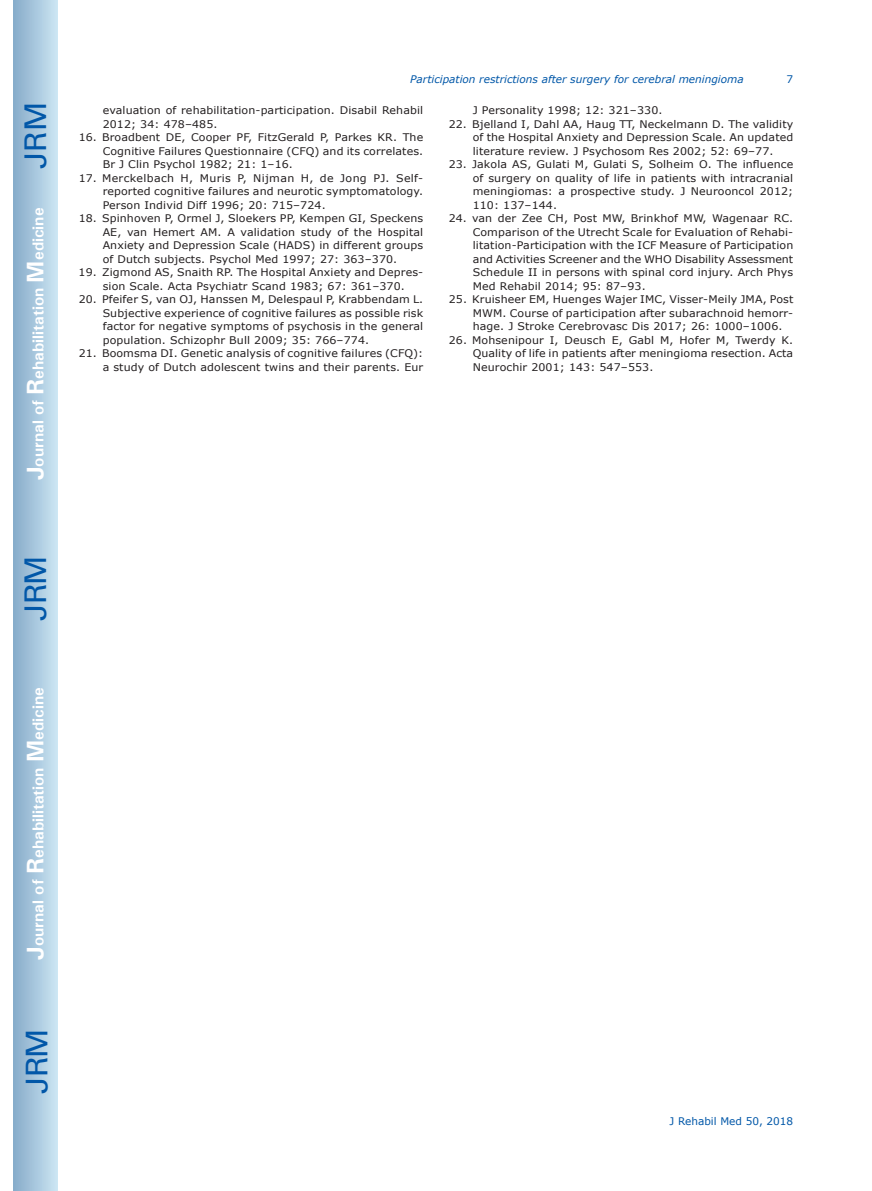
<style>
.page{position:relative;width:872px;height:1191px;background:#fff}
.page>*{position:absolute;margin:0;border:0;box-sizing:border-box;transform-origin:0 0}
.t1{font:30px "Univers";letter-spacing:-.03em;color:#0157a8}
.t2{font:700 15.75px "Univers";color:#fff}
.t3{font:10.5px/13.5px "Verdana";letter-spacing:.01em;color:#231f20;text-align:justify;scale:1.05 1}
.t4{font:italic 10.5px "Verdana";color:#0157a8}
.t5{font:10.5px "Verdana";color:#0157a8}
.s1{font-size:24px}
</style>
<div class="page">
<div style="left:14px;top:0;width:43px;height:1191px;background:linear-gradient(to right,#88acca,#cbe5f2)"></div>
<h1 class="t1" style="left:18px;top:169px;width:68px;rotate:-90deg">JRM</h1>
<h2 class="t2" style="left:28px;top:480px;width:274px;rotate:-90deg"><span class="s1">J</span>ournal of <span class="s1">R</span>ehabilitation <span class="s1">M</span>edicine</h2>
<h1 class="t1" style="left:18px;top:620px;width:67px;rotate:-90deg">JRM</h1>
<h2 class="t2" style="left:28px;top:959px;width:274px;rotate:-90deg"><span class="s1">J</span>ournal of <span class="s1">R</span>ehabilitation <span class="s1">M</span>edicine</h2>
<h1 class="t1" style="left:19px;top:1093px;width:67px;rotate:-90deg">JRM</h1>
<p class="t4" style="left:410px;top:72px;width:335px">Participation restrictions after surgery for cerebral meningioma</p>
<p class="t5" style="left:786px;top:72px;width:8px">7</p>
<p class="t3" style="left:103px;top:104px;width:307px">evaluation of rehabilitation-participation. Disabil Rehabil<br>2012; 34: 478–485.</p>
<p class="t3" style="left:103px;top:131px;width:307px;text-indent:-24px">16. Broadbent DE, Cooper PF, FitzGerald P, Parkes KR. The Cognitive Failures Questionnaire (CFQ) and its correlates.<br>Br J Clin Psychol 1982; 21: 1–16.</p>
<p class="t3" style="left:103px;top:171px;width:307px;text-indent:-24px">17. Merckelbach H, Muris P, Nijman H, de Jong PJ. Self&shy;reported cognitive failures and neurotic symptomatology.<br>Person Individ Diff 1996; 20: 715–724.</p>
<p class="t3" style="left:103px;top:212px;width:307px;text-indent:-24px">18. Spinhoven P, Ormel J, Sloekers PP, Kempen GI, Speckens AE, van Hemert AM. A validation study of the Hospital Anxiety and Depression Scale (HADS) in different groups of Dutch subjects. Psychol Med 1997; 27: 363–370.</p>
<p class="t3" style="left:79px;top:266px;width:330px;text-align:center">19. Zigmond AS, Snaith RP. The Hospital Anxiety and Depres&shy;sion Scale. Acta Psychiatr Scand 1983; 67: 361–370.</p>
<p class="t3" style="left:103px;top:293px;width:307px;text-indent:-24px">20. Pfeifer S, van OJ, Hanssen M, Delespaul P, Krabbendam L.<br>Subjective experience of cognitive failures as possible risk factor for negative symptoms of psychosis in the general population. Schizophr Bull 2009; 35: 766–774.</p>
<p class="t3" style="left:79px;top:347px;width:330px;text-align:right">21. Boomsma DI. Genetic analysis of cognitive failures (CFQ): a study of Dutch adolescent twins and their parents. Eur</p>
<p class="t3" style="left:473px;top:104px;width:182px">J Personality 1998; 12: 321–330.</p>
<p class="t3" style="left:473px;top:117px;width:307px;text-indent:-24px">22. Bjelland I, Dahl AA, Haug TT, Neckelmann D. The validity of the Hospital Anxiety and Depression Scale. An updated literature review. J Psychosom Res 2002; 52: 69–77.</p>
<p class="t3" style="left:473px;top:158px;width:307px;text-indent:-24px">23. Jakola AS, Gulati M, Gulati S, Solheim O. The influence of surgery on quality of life in patients with intracranial meningiomas: a prospective study. J Neurooncol 2012; 110: 137–144.</p>
<p class="t3" style="left:473px;top:212px;width:307px;text-indent:-24px">24. van der Zee CH, Post MW, Brinkhof MW, Wagenaar RC.<br>Comparison of the Utrecht Scale for Evaluation of Rehabi&shy;litation-Participation with the ICF Measure of Participation and Activities Screener and the WHO Disability Assessment Schedule II in persons with spinal cord injury. Arch Phys Med Rehabil 2014; 95: 87–93.</p>
<p class="t3" style="left:473px;top:293px;width:307px;text-indent:-24px">25. Kruisheer EM, Huenges Wajer IMC, Visser-Meily JMA, Post MWM. Course of participation after subarachnoid hemorr&shy;hage. J Stroke Cerebrovasc Dis 2017; 26: 1000–1006.</p>
<p class="t3" style="left:473px;top:333px;width:307px;text-indent:-24px">26. Mohsenipour I, Deusch E, Gabl M, Hofer M, Twerdy K.<br>Quality of life in patients after meningioma resection. Acta Neurochir 2001; 143: 547–553.</p>
<p class="t5" style="left:669px;top:1114px;width:125px">J Rehabil Med 50, 2018</p>
</div>
